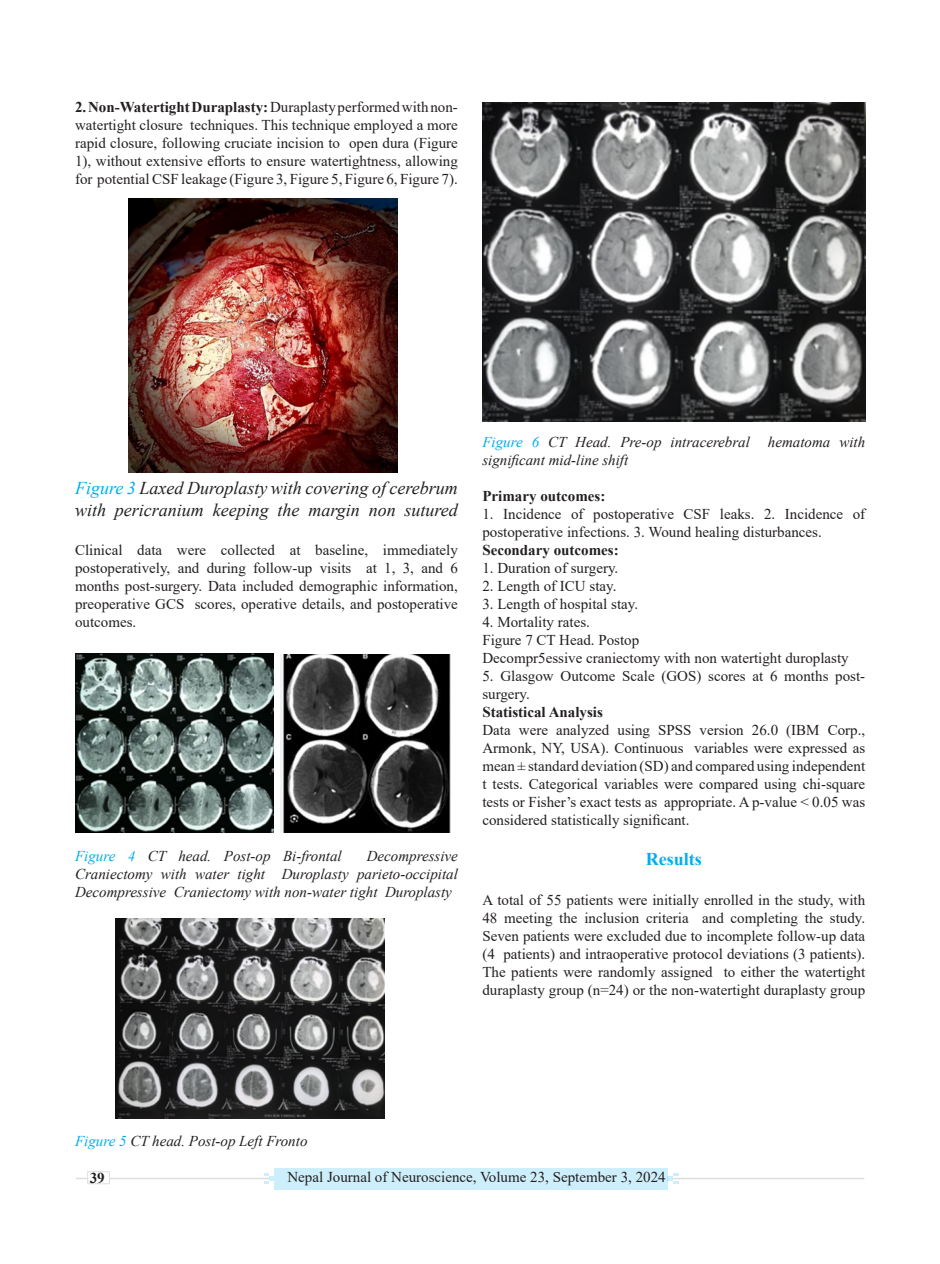
<style>
.page{position:relative;width:940px;height:1264px;background:#fff}
.page>*{position:absolute;margin:0;border:0;box-sizing:border-box;transform-origin:0 0}
.t1{font:italic 18px/21.6px "Times New Roman";color:#231f20}
.t2{font:700 18px "Times New Roman";color:#00aeef}
.t3{font:15px/18px "Times New Roman";color:#231f20;text-align:justify}
.t4{font:italic 15px/18px "Times New Roman";color:#231f20;text-align:justify}
.t5{font:700 15px "Times New Roman";color:#231f20}
.s1{font-weight:700}
.s2{color:#00aeef}
</style>
<div class="page">
<div style="left:274px;top:1168px;width:393px;height:21px;background:#cdeffb"></div>
<svg style="left:264px;top:1173px;width:10px;height:10px"></svg>
<hr style="left:110px;top:1177px;width:159px;height:2px;background:#231f20">
<svg style="left:667px;top:1173px;width:12px;height:10px"></svg>
<hr style="left:673px;top:1177px;width:191px;height:2px;background:#231f20">
<img style="left:129px;top:198px;width:269px;height:274px">
<img style="left:76px;top:654px;width:198px;height:178px">
<img style="left:281px;top:654px;width:170px;height:178px">
<img style="left:116px;top:919px;width:269px;height:199px">
<img style="left:482px;top:102px;width:383px;height:319px">
<p class="t3" style="left:75px;top:98px;width:384px"><span class="s1">2. Non-Watertight Duraplasty:</span> Duraplasty performed with non&shy;watertight closure techniques. This technique employed a more rapid closure, following cruciate incision to open dura (Figure 1), without extensive efforts to ensure watertightness, allowing for potential CSF leakage (Figure 3, Figure 5, Figure 6, Figure 7).</p>
<p class="t1" style="left:75px;top:477px;width:384px"><span class="s2">Figure 3</span> Laxed Duroplasty with covering of cerebrum with pericranium keeping the margin non sutured</p>
<p class="t3" style="left:75px;top:541px;width:384px">Clinical data were collected at baseline, immediately postoperatively, and during follow-up visits at 1, 3, and 6 months post-surgery. Data included demographic information, preoperative GCS scores, operative details, and postoperative outcomes.</p>
<p class="t4" style="left:75px;top:847px;width:268px"><span class="s2">Figure 4</span> CT head. Post-op Bi-frontal</p>
<p class="t4" style="left:75px;top:847px;width:384px;text-indent:292px">Decompressive Craniectomy with water tight Duroplasty parieto-occipital Decompressive Craniectomy with non-water tight Duroplasty</p>
<p class="t4" style="left:482px;top:433px;width:384px"><span class="s2">Figure 6</span> CT Head. Pre-op intracerebral hematoma with significant mid-line shift</p>
<p class="t5" style="left:482px;top:485px;width:124px">Primary outcomes:</p>
<p class="t3" style="left:482px;top:505px;width:384px">1. Incidence of postoperative CSF leaks. 2. Incidence of postoperative infections. 3. Wound healing disturbances.</p>
<p class="t5" style="left:482px;top:539px;width:138px">Secondary outcomes:</p>
<p class="t3" style="left:482px;top:559px;width:137px">1. Duration of surgery.</p>
<p class="t3" style="left:482px;top:577px;width:136px">2. Length of ICU stay.</p>
<p class="t3" style="left:482px;top:595px;width:157px">3. Length of hospital stay.</p>
<p class="t3" style="left:482px;top:613px;width:109px">4. Mortality rates.</p>
<p class="t3" style="left:482px;top:631px;width:158px">Figure 7 CT Head. Postop</p>
<p class="t3" style="left:482px;top:649px;width:368px">Decompr5essive craniectomy with non watertight duroplasty</p>
<p class="t3" style="left:482px;top:667px;width:384px">5. Glasgow Outcome Scale (GOS) scores at 6 months post&shy;surgery.</p>
<p class="t5" style="left:482px;top:701px;width:122px">Statistical Analysis</p>
<p class="t3" style="left:482px;top:721px;width:384px">Data were analyzed using SPSS version 26.0 (IBM Corp., Armonk, NY, USA). Continuous variables were expressed as mean ± standard deviation (SD) and compared using independent t tests. Categorical variables were compared using chi-square tests or Fisher’s exact tests as appropriate. A p-value &lt; 0.05 was considered statistically significant.</p>
<p class="t2" style="left:646px;top:846px;width:57px">Results</p>
<p class="t3" style="left:482px;top:890px;width:384px">A total of 55 patients were initially enrolled in the study, with 48 meeting the inclusion criteria and completing the study.<br>Seven patients were excluded due to incomplete follow-up data (4 patients) and intraoperative protocol deviations (3 patients).<br>The patients were randomly assigned to either the watertight duraplasty group (n=24) or the non-watertight duraplasty group</p>
<p class="t4" style="left:75px;top:1131px;width:234px"><span class="s2">Figure 5</span> CT head. Post-op Left Fronto</p>
<p class="t5" style="left:90px;top:1166px;width:16px">39</p>
<p class="t3" style="left:287px;top:1168px;width:380px">Nepal Journal of Neuroscience, Volume 23, September 3, 2024</p>
</div>
